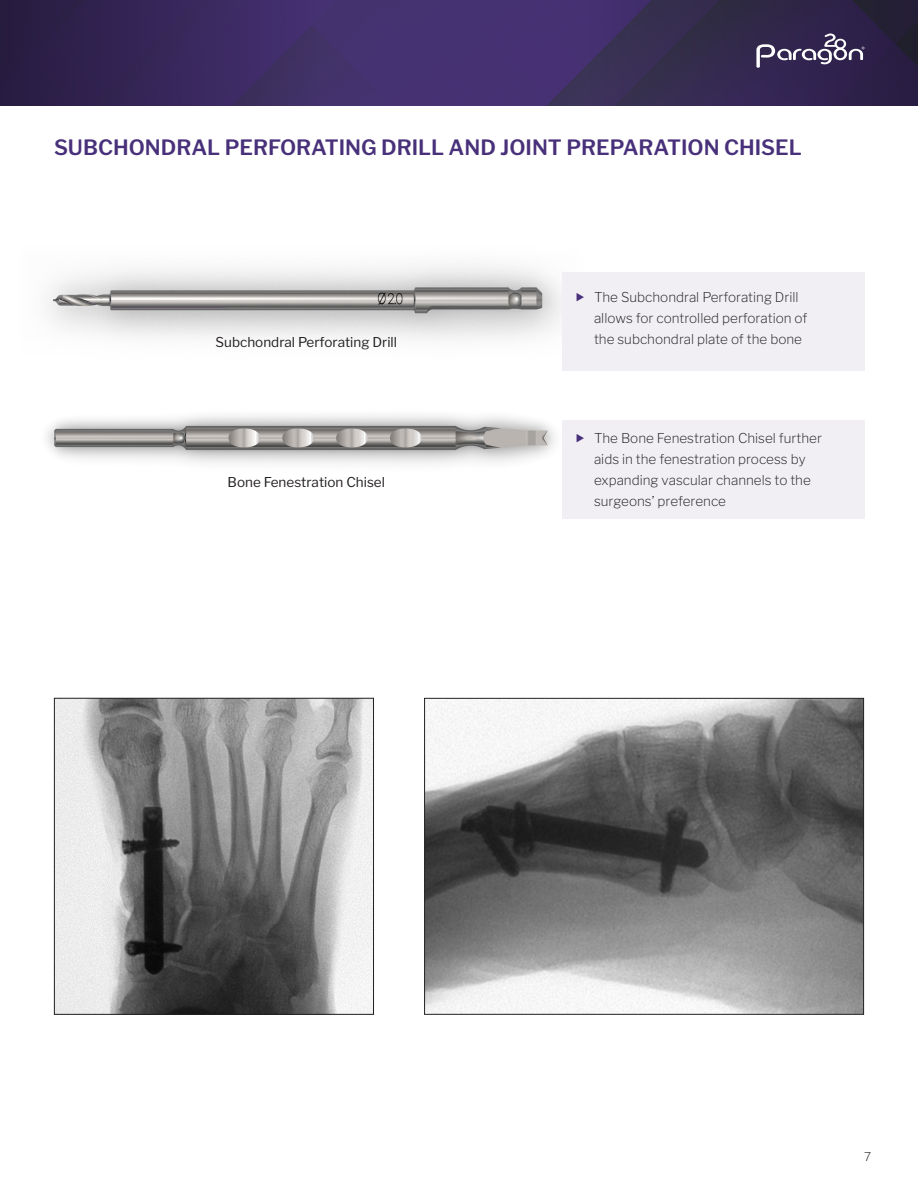
<style>
.page{position:relative;width:918px;height:1188px;background:#fff}
.page>*{position:absolute;margin:0;border:0;box-sizing:border-box;transform-origin:0 0}
.t1{font:600 21px "Libre Franklin";color:#48317a}
.t2{font:200 13.5px/21px "Libre Franklin";color:#231f20}
.t3{font:13.5px "Libre Franklin";color:#231f20}
.t4{font:200 12px "Libre Franklin";color:#231f20}
</style>
<div class="page">
<div style="left:316px;top:0;width:272px;height:106px;background:#463273"></div>
<svg style="left:588px;top:0;width:330px;height:106px;background:#32284d"></svg>
<div style="left:0;top:0;width:316px;height:106px;background:linear-gradient(to right,#271b41,#44316e)"></div>
<svg style="left:756px;top:33px;width:108px;height:35px;background:#584d6f"></svg>
<img style="left:46px;top:265px;width:547px;height:106px">
<img style="left:46px;top:415px;width:509px;height:49px">
<img style="left:56px;top:700px;width:316px;height:313px">
<div style="left:54px;top:698px;width:320px;height:317px;border:1px solid #231f20"></div>
<img style="left:426px;top:700px;width:436px;height:313px">
<div style="left:424px;top:698px;width:440px;height:317px;border:1px solid #231f20"></div>
<div style="left:562px;top:420px;width:302px;height:98px;background:#f1eff4"></div>
<div style="left:562px;top:272px;width:302px;height:98px;background:#f1eff4"></div>
<h1 class="t1" style="left:54px;top:135px;width:749px">SUBCHONDRAL PERFORATING DRILL AND JOINT PREPARATION CHISEL</h1>
<p class="t3" style="left:216px;top:334px;width:183px">Subchondral Perforating Drill</p>
<p class="t3" style="left:228px;top:474px;width:159px">Bone Fenestration Chisel</p>
<p class="t2" style="left:594px;top:287px;width:215px">The Subchondral Perforating Drill allows for controlled perforation of the subchondral plate of the bone</p>
<p class="t2" style="left:594px;top:427px;width:229px">The Bone Fenestration Chisel further aids in the fenestration process by expanding vascular channels to the surgeons’ preference</p>
<p class="t4" style="left:864px;top:1149px;width:9px">7</p>
</div>
